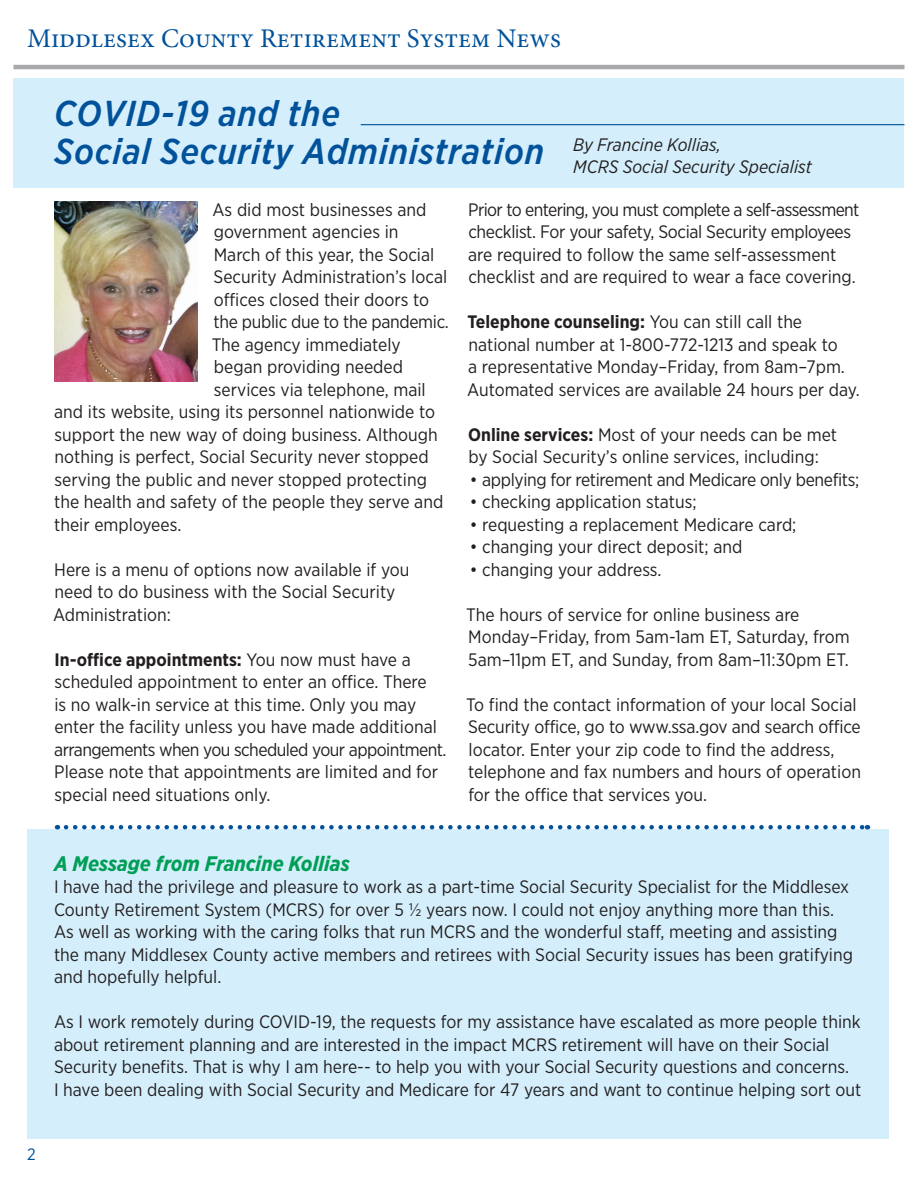
<style>
.page{position:relative;width:918px;height:1188px;background:#fff}
.page>*{position:absolute;margin:0;border:0;box-sizing:border-box;transform-origin:0 0}
.t1{font:italic 500 36px/37.5px "Gotham Narrow";letter-spacing:.02em;color:#01529b}
.t2{font:27px "Minion Pro";color:#01529b}
.t3{font:italic 700 21px "Gotham Narrow";color:#009e57}
.t4{font:18px/22.5px "Gotham Narrow";color:#231f20}
.t5{font:18px/22.5px "Gotham Narrow";letter-spacing:-.02em;color:#231f20}
.t6{font:italic 18px "Gotham Narrow";color:#231f20}
.t7{font:16.5px "Gotham Narrow";color:#01529b}
.s1{font-weight:700}
</style>
<div class="page">
<hr style="left:14px;top:65px;width:890px;height:4px;background:#a8a9ad">
<div style="left:14px;top:78px;width:890px;height:110px;background:#d4effb"></div>
<hr style="left:361px;top:124px;width:543px;height:1px;background:#01529b">
<img style="left:54px;top:202px;width:144px;height:180px">
<div style="left:27px;top:829px;width:862px;height:310px;background:#d4effb"></div>
<svg style="left:66px;top:825px;width:802px;height:4px"></svg>
<h2 class="t2" style="left:27px;top:20px;width:536px">Middlesex County Retirement System News</h2>
<h1 class="t1" style="left:54px;top:94px;width:669px">COVID-19 and the<br>Social Security Administration <sup>By</sup> <sup>Francine</sup> <sup>Kollias,</sup></h1>
<p class="t6" style="left:573px;top:156px;width:240px">MCRS Social Security Specialist</p>
<p class="t4" style="left:213px;top:198px;width:215px">As did most businesses and</p>
<p class="t4" style="left:214px;top:221px;width:186px">government agencies in</p>
<p class="t4" style="left:214px;top:243px;width:222px">March of this year, the Social</p>
<p class="t4" style="left:214px;top:266px;width:235px">Security Administration’s local</p>
<p class="t4" style="left:214px;top:288px;width:217px">offices closed their doors to</p>
<p class="t5" style="left:214px;top:311px;width:237px">the public due to the pandemic.</p>
<p class="t4" style="left:212px;top:333px;width:191px">The agency immediately</p>
<p class="t4" style="left:214px;top:356px;width:191px">began providing needed</p>
<p class="t4" style="left:214px;top:378px;width:213px">services via telephone, mail</p>
<p class="t4" style="left:54px;top:401px;width:382px">and its website, using its personnel nationwide to</p>
<p class="t4" style="left:54px;top:423px;width:385px">support the new way of doing business. Although</p>
<p class="t4" style="left:54px;top:446px;width:376px">nothing is perfect, Social Security never stopped</p>
<p class="t4" style="left:54px;top:468px;width:374px">serving the public and never stopped protecting</p>
<p class="t4" style="left:54px;top:491px;width:391px">the health and safety of the people they serve and</p>
<p class="t4" style="left:54px;top:513px;width:129px">their employees.</p>
<p class="t4" style="left:53px;top:558px;width:358px">Here is a menu of options now available if you need to do business with the Social Security<br>Administration:</p>
<p class="t4" style="left:54px;top:648px;width:394px"><span class="s1">In-office appointments:</span> You now must have a scheduled appointment to enter an office. There<br>is no walk-in service at this time. Only you may enter the facility unless you have made additional arrangements when you scheduled your appointment.<br>Please note that appointments are limited and for special need situations only.</p>
<p class="t5" style="left:468px;top:198px;width:393px">Prior to entering, you must complete a self-assessment checklist. For your safety, Social Security employees are required to follow the same self-assessment checklist and are required to wear a face covering.</p>
<p class="t4" style="left:467px;top:311px;width:394px"><span class="s1">Telephone counseling:</span> You can still call the national number at 1-800-772-1213 and speak to<br>a representative Monday–Friday, from 8am–7pm.<br>Automated services are available 24 hours per day.</p>
<p class="t4" style="left:468px;top:423px;width:370px"><span class="s1">Online services:</span> Most of your needs can be met by Social Security’s online services, including:</p>
<p class="t5" style="left:470px;top:468px;width:391px">• applying for retirement and Medicare only benefits;</p>
<p class="t4" style="left:470px;top:491px;width:228px">• checking application status;</p>
<p class="t4" style="left:470px;top:513px;width:328px">• requesting a replacement Medicare card;</p>
<p class="t4" style="left:470px;top:536px;width:274px">• changing your direct deposit; and</p>
<p class="t4" style="left:470px;top:558px;width:193px">• changing your address.</p>
<p class="t4" style="left:466px;top:603px;width:385px">The hours of service for online business are<br>Monday–Friday, from 5am-1am ET, Saturday, from<br>5am–11pm ET, and Sunday, from 8am–11:30pm ET.</p>
<p class="t4" style="left:466px;top:693px;width:396px">To find the contact information of your local Social Security office, go to www.ssa.gov and search office locator. Enter your zip code to find the address, telephone and fax numbers and hours of operation for the office that services you.</p>
<p class="t3" style="left:54px;top:850px;width:297px">A Message from Francine Kollias</p>
<p class="t4" style="left:54px;top:875px;width:801px">I have had the privilege and pleasure to work as a part-time Social Security Specialist for the Middlesex County Retirement System (MCRS) for over 5 ½ years now. I could not enjoy anything more than this.<br>As well as working with the caring folks that run MCRS and the wonderful staff, meeting and assisting the many Middlesex County active members and retirees with Social Security issues has been gratifying and hopefully helpful.</p>
<p class="t4" style="left:54px;top:1010px;width:809px">As I work remotely during COVID-19, the requests for my assistance have escalated as more people think about retirement planning and are interested in the impact MCRS retirement will have on their Social Security benefits. That is why I am here-- to help you with your Social Security questions and concerns.<br>I have been dealing with Social Security and Medicare for 47 years and want to continue helping sort out</p>
<p class="t7" style="left:27px;top:1144px;width:10px">2</p>
</div>
